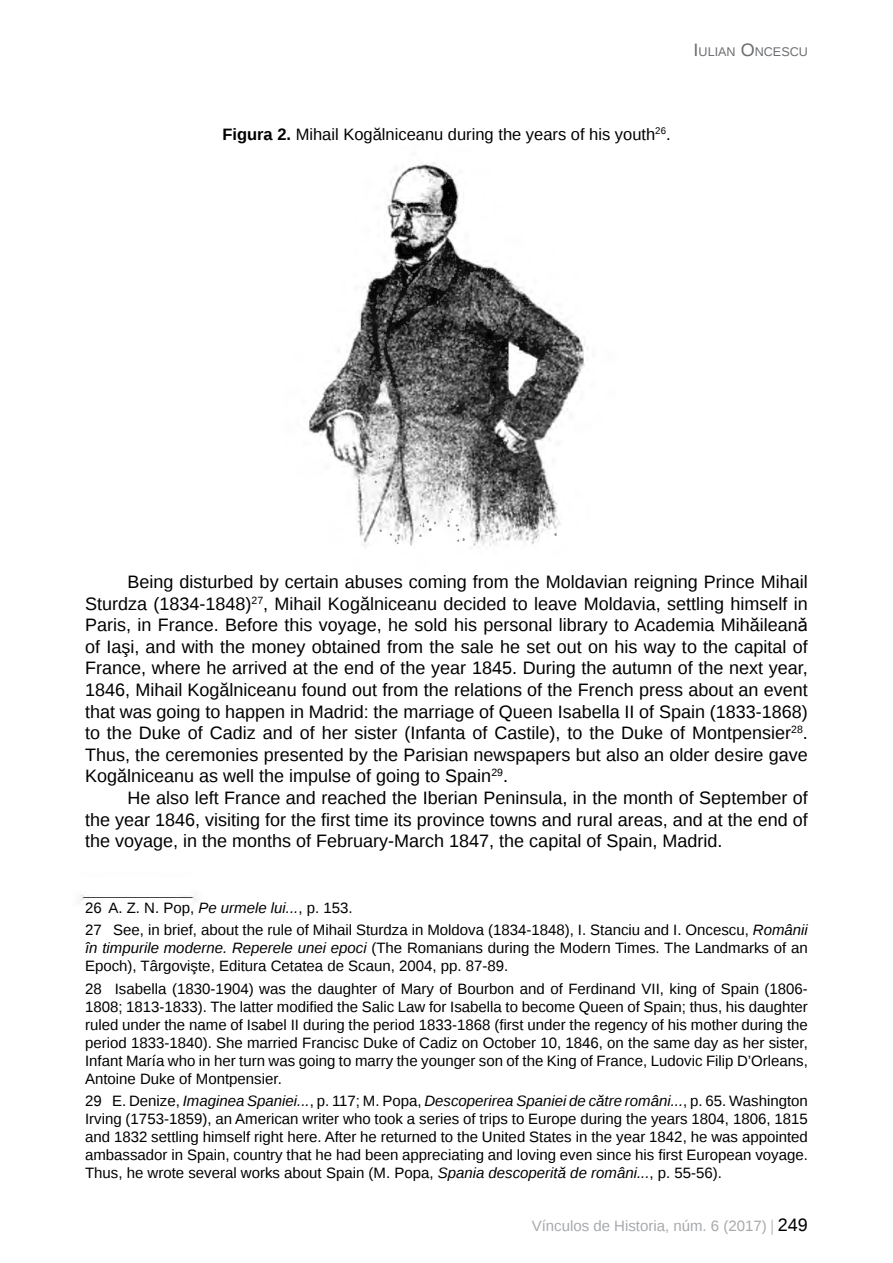
<style>
.page{position:relative;width:893px;height:1263px;background:#fff}
.page>*{position:absolute;margin:0;border:0;box-sizing:border-box;transform-origin:0 0}
.t1{font:18px/21.6px "Liberation Sans";color:#000;text-align:justify}
.t2{font:16.5px "Liberation Sans";color:#000}
.t3{font:15px/18px "Liberation Sans";color:#000}
.t4{font:15px "Liberation Sans";color:#a7a9ac}
.t5{font:12.6px "Liberation Sans";color:#6d6e71}
.s1{font-size:18px}
.s2{font-weight:700}
.s3{font-family:"Arial"}
.s4{font-style:italic}
.s5{font-family:"Adobe Garamond Pro"}
.s6{font-size:18px;color:#000}
</style>
<div class="page">
<img style="left:80px;top:162px;width:508px;height:739px">
<p class="t5" style="left:694px;top:44px;width:116px"><span class="s1">I</span> ULIAN <span class="s1">O</span>NCESCU</p>
<p class="t2" style="left:222px;top:125px;width:450px"><span class="s2">Figura 2.</span> Mihail Kogălniceanu during the years of his youth<sup>26</sup>.</p>
<p class="t1" style="left:85px;top:572px;width:724px;text-indent:43px">Being disturbed by certain abuses coming from the Moldavian reigning Prince Mihail Sturdza (1834-1848)<sup>27</sup>, Mihail Kogălniceanu decided to leave Moldavia, settling himself in Paris, in France. Before this voyage, he sold his personal library to Academia Mihăilean<span class="s3">ǎ </span>of Iaşi, and with the money obtained from the sale he set out on his way to the capital of France, where he arrived at the end of the year 1845. During the autumn of the next year, 1846, Mihail Kogălniceanu found out from the relations of the French press about an event that was going to happen in Madrid: the marriage of Queen Isabella II of Spain (1833-1868) to the Duke of Cadiz and of her sister (Infanta of Castile), to the Duke of Montpensier<sup>28</sup>.<br>Thus, the ceremonies presented by the Parisian newspapers but also an older desire gave Kogălniceanu as well the impulse of going to Spain<sup>29</sup>.</p>
<p class="t1" style="left:85px;top:788px;width:724px;text-indent:43px">He also left France and reached the Iberian Peninsula, in the month of September of the year 1846, visiting for the first time its province towns and rural areas, and at the end of the voyage, in the months of February-March 1847, the capital of Spain, Madrid.</p>
<p class="t3" style="left:85px;top:897px;width:724px;line-height:22.2px">26 A. Z. N. Pop, <span class="s4">Pe urmele lui...</span>, p. 153.<br>27 See, in brief, about the rule of Mihail Sturdza in Moldova (1834-1848), I. Stanciu and I. Oncescu, <span class="s4">Românii</span></p>
<p class="t3" style="left:85px;top:940px;width:724px"><span class="s4">în timpurile moderne. Reperele unei epoci</span> (The Romanians during the Modern Times. The Landmarks of an<br>Epoch), Târgovişte, Editura Cetatea de Scaun, 2004, pp. 87-89.</p>
<p class="t3" style="left:85px;top:980px;width:724px;text-align:justify">28 Isabella (1830-1904) was the daughter of Mary of Bourbon and of Ferdinand VII, king of Spain (1806- 1808; 1813-1833). The latter modified the Salic Law for Isabella to become Queen of Spain; thus, his daughter ruled under the name of Isabel II during the period 1833-1868 (first under the regency of his mother during the period 1833-1840). She married Francisc Duke of Cadiz on October 10, 1846, on the same day as her sister, Infant María who in her turn was going to marry the younger son of the King of France, Ludovic Filip D’Orleans, Antoine Duke of Montpensier.</p>
<p class="t3" style="left:85px;top:1092px;width:724px;text-align:justify">29 E. Denize, <span class="s4">Imaginea Spaniei...</span>, p. 117; M. Popa, <span class="s4">Descoperirea Spaniei de către români...</span>, p. 65. Washington Irving (1753-1859), an American writer who took a series of trips to Europe during the years 1804, 1806, 1815 and 1832 settling himself right here. After he returned to the United States in the year 1842, he was appointed ambassador in Spain, country that he had been appreciating and loving even since his first European voyage.<br>Thus, he wrote several works about Spain (M. Popa, <span class="s4">Spania descoperită de români...</span>, p. 55-56).</p>
<p class="t4" style="left:532px;top:1218px;width:278px">Vínculos de Historia, núm. 6 (2017) <span class="s5">|</span> <span class="s6">249</span></p>
</div>
